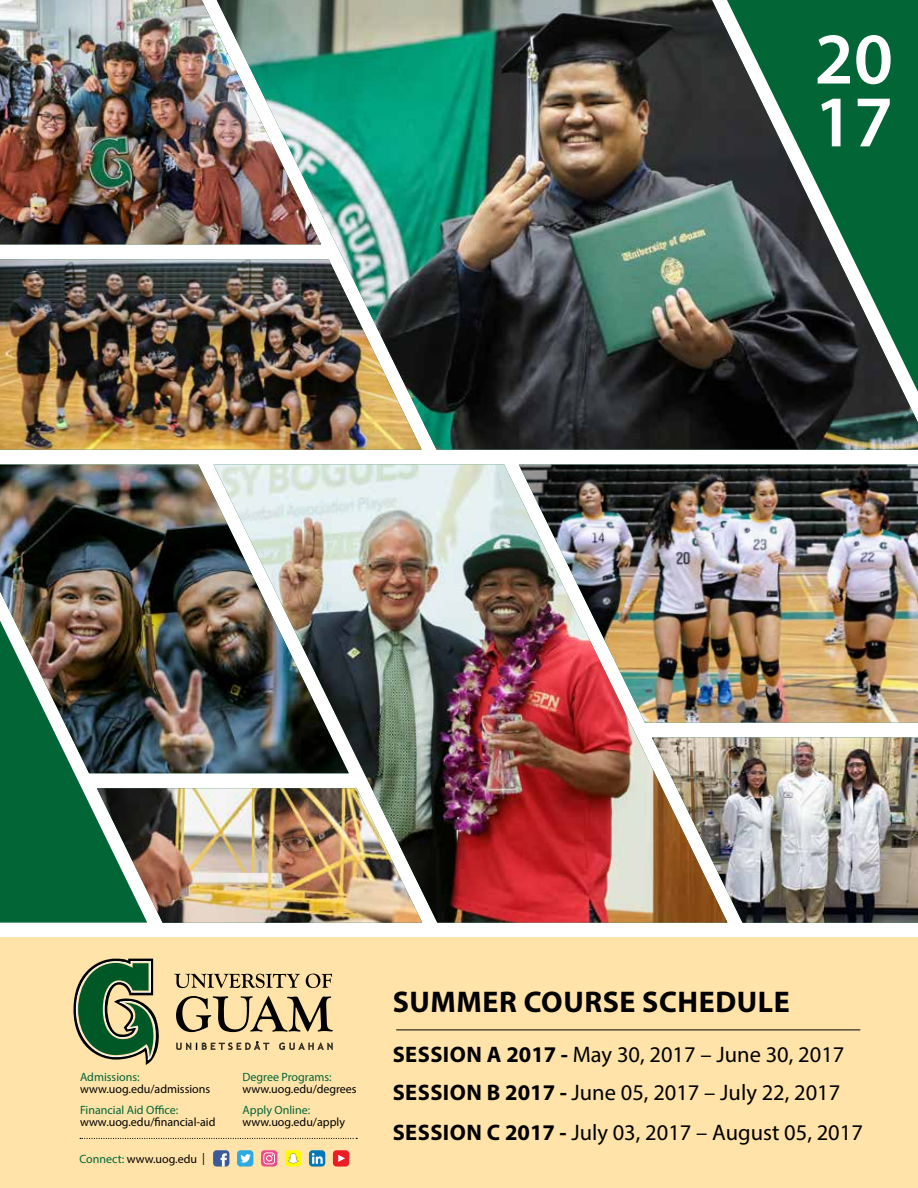
<style>
.page{position:relative;width:918px;height:1188px;background:#fff}
.page>*{position:absolute;margin:0;border:0;box-sizing:border-box;transform-origin:0 0}
.t1{font:600 73.35px/62.8px "Myriad Pro";color:#fff}
.t2{font:700 30px "Myriad Pro";letter-spacing:.02em;color:#000}
.t3{font:22.5px/39.3px "Myriad Pro";color:#000}
.t4{font:12px "Myriad Pro";color:#000}
.t5{font:12px "Myriad Pro";color:#026535}
.s1{color:#026535}
.s2{font-weight:700}
</style>
<div class="page">
<svg style="left:0;top:773px;width:147px;height:150px;background:#177145"></svg>
<img style="left:217px;top:0;width:701px;height:450px">
<img style="left:213px;top:465px;width:515px;height:458px">
<img style="left:97px;top:788px;width:325px;height:135px">
<img style="left:0;top:465px;width:349px;height:308px">
<img style="left:519px;top:465px;width:399px;height:258px">
<img style="left:0;top:0;width:321px;height:244px">
<img style="left:0;top:259px;width:422px;height:191px">
<img style="left:652px;top:738px;width:266px;height:185px">
<div style="left:0;top:938px;width:918px;height:250px;background:#ffe3a9"></div>
<hr style="left:396px;top:1030px;width:464px;height:1px;background:#000">
<svg style="left:74px;top:959px;width:85px;height:106px"></svg>
<svg style="left:174px;top:974px;width:126px;height:14px"></svg>
<svg style="left:306px;top:974px;width:26px;height:14px"></svg>
<svg style="left:176px;top:996px;width:157px;height:36px"></svg>
<svg style="left:176px;top:1041px;width:93px;height:9px"></svg>
<svg style="left:279px;top:1043px;width:54px;height:7px"></svg>
<svg style="left:80px;top:1138px;width:277px;height:1px"></svg>
<div style="left:213px;top:1150px;width:16px;height:17px;background:#3b5a99;border-radius:4px"></div>
<svg style="left:221px;top:1153px;width:6px;height:14px"></svg>
<div style="left:237px;top:1150px;width:16px;height:17px;background:#2caae1;border-radius:4px"></div>
<svg style="left:240px;top:1154px;width:11px;height:9px"></svg>
<svg style="left:261px;top:1150px;width:16px;height:17px"></svg>
<svg style="left:263px;top:1152px;width:12px;height:12px"></svg>
<div style="left:285px;top:1150px;width:16px;height:17px;background:#fffc00;border-radius:4px"></div>
<svg style="left:288px;top:1153px;width:11px;height:11px"></svg>
<div style="left:309px;top:1150px;width:16px;height:17px;background:#0177b5;border-radius:4px"></div>
<svg style="left:312px;top:1153px;width:11px;height:11px"></svg>
<div style="left:333px;top:1150px;width:16px;height:17px;background:#ed1d24;border-radius:4px"></div>
<svg style="left:338px;top:1155px;width:7px;height:7px"></svg>
<h1 class="t1" style="left:814px;top:26px;width:80px">20<br>17</h1>
<p class="t5" style="left:80px;top:1070px;width:61px">Admissions:</p>
<p class="t4" style="left:80px;top:1082px;width:132px">www.uog.edu/admissions</p>
<p class="t5" style="left:80px;top:1103px;width:100px">Financial Aid Office:</p>
<p class="t4" style="left:80px;top:1115px;width:137px">www.uog.edu/financial-aid</p>
<p class="t4" style="left:80px;top:1152px;width:127px"><span class="s1">Connect:</span> www.uog.edu |</p>
<p class="t5" style="left:243px;top:1070px;width:91px">Degree Programs:</p>
<p class="t4" style="left:243px;top:1082px;width:116px">www.uog.edu/degrees</p>
<p class="t5" style="left:243px;top:1103px;width:69px">Apply Online:</p>
<p class="t4" style="left:243px;top:1115px;width:104px">www.uog.edu/apply</p>
<h2 class="t2" style="left:393px;top:982px;width:399px">SUMMER COURSE SCHEDULE</h2>
<p class="t3" style="left:393px;top:1035px;width:453px"><span class="s2">SESSION A 2017 -</span> May 30, 2017 – June 30, 2017</p>
<p class="t3" style="left:393px;top:1073px;width:472px"><span class="s2">SESSION B 2017 -</span> June 05, 2017 – July 22, 2017<br><span class="s2">SESSION C 2017 -</span> July 03, 2017 – August 05, 2017</p>
</div>
